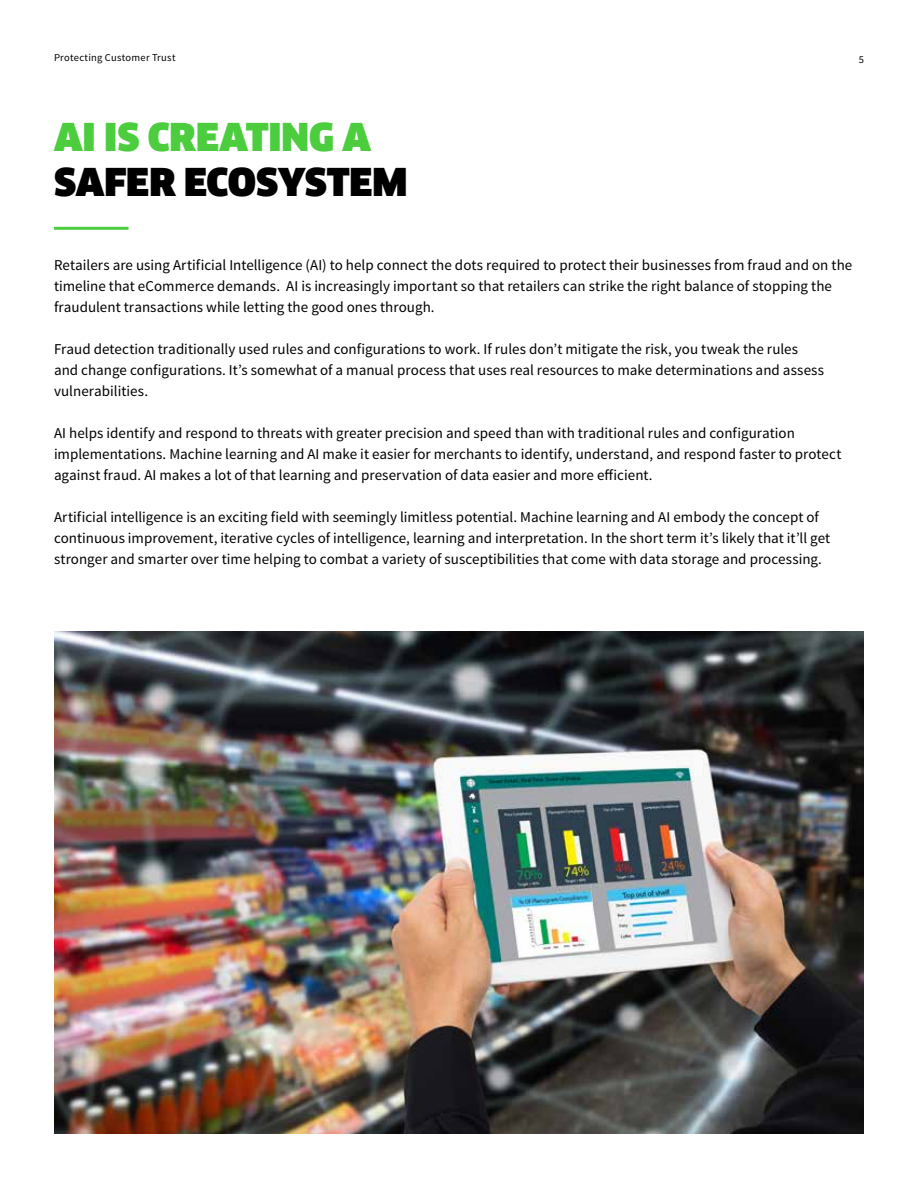
<style>
.page{position:relative;width:918px;height:1188px;background:#fff}
.page>*{position:absolute;margin:0;border:0;box-sizing:border-box;transform-origin:0 0}
.t1{font:900 37.5px "Clan Offc Pro";letter-spacing:-.005em;color:#000}
.t2{font:900 37.5px "Clan Offc Pro";color:#4bcd3e}
.t3{font:15px/21px "Source Sans Pro";color:#000}
.t4{font:10.5px "Source Sans Pro";letter-spacing:.025em;color:#000}
</style>
<div class="page">
<hr style="left:54px;top:227px;width:75px;height:3px;background:#4bcd3e">
<img style="left:54px;top:632px;width:810px;height:502px">
<p class="t4" style="left:54px;top:51px;width:123px">Protecting Customer Trust</p>
<p class="t4" style="left:859px;top:53px;width:7px">5</p>
<h1 class="t2" style="left:54px;top:116px;width:319px">AI IS CREATING A</h1>
<h1 class="t1" style="left:54px;top:161px;width:355px">SAFER ECOSYSTEM</h1>
<p class="t3" style="left:54px;top:255px;width:800px">Retailers are using Artificial Intelligence (AI) to help connect the dots required to protect their businesses from fraud and on the timeline that eCommerce demands. AI is increasingly important so that retailers can strike the right balance of stopping the fraudulent transactions while letting the good ones through.</p>
<p class="t3" style="left:54px;top:339px;width:772px">Fraud detection traditionally used rules and configurations to work. If rules don’t mitigate the risk, you tweak the rules and change configurations. It’s somewhat of a manual process that uses real resources to make determinations and assess vulnerabilities.</p>
<p class="t3" style="left:54px;top:423px;width:789px">AI helps identify and respond to threats with greater precision and speed than with traditional rules and configuration implementations. Machine learning and AI make it easier for merchants to identify, understand, and respond faster to protect against fraud. AI makes a lot of that learning and preservation of data easier and more efficient.</p>
<p class="t3" style="left:54px;top:507px;width:778px">Artificial intelligence is an exciting field with seemingly limitless potential. Machine learning and AI embody the concept of continuous improvement, iterative cycles of intelligence, learning and interpretation. In the short term it’s likely that it’ll get stronger and smarter over time helping to combat a variety of susceptibilities that come with data storage and processing.</p>
</div>
